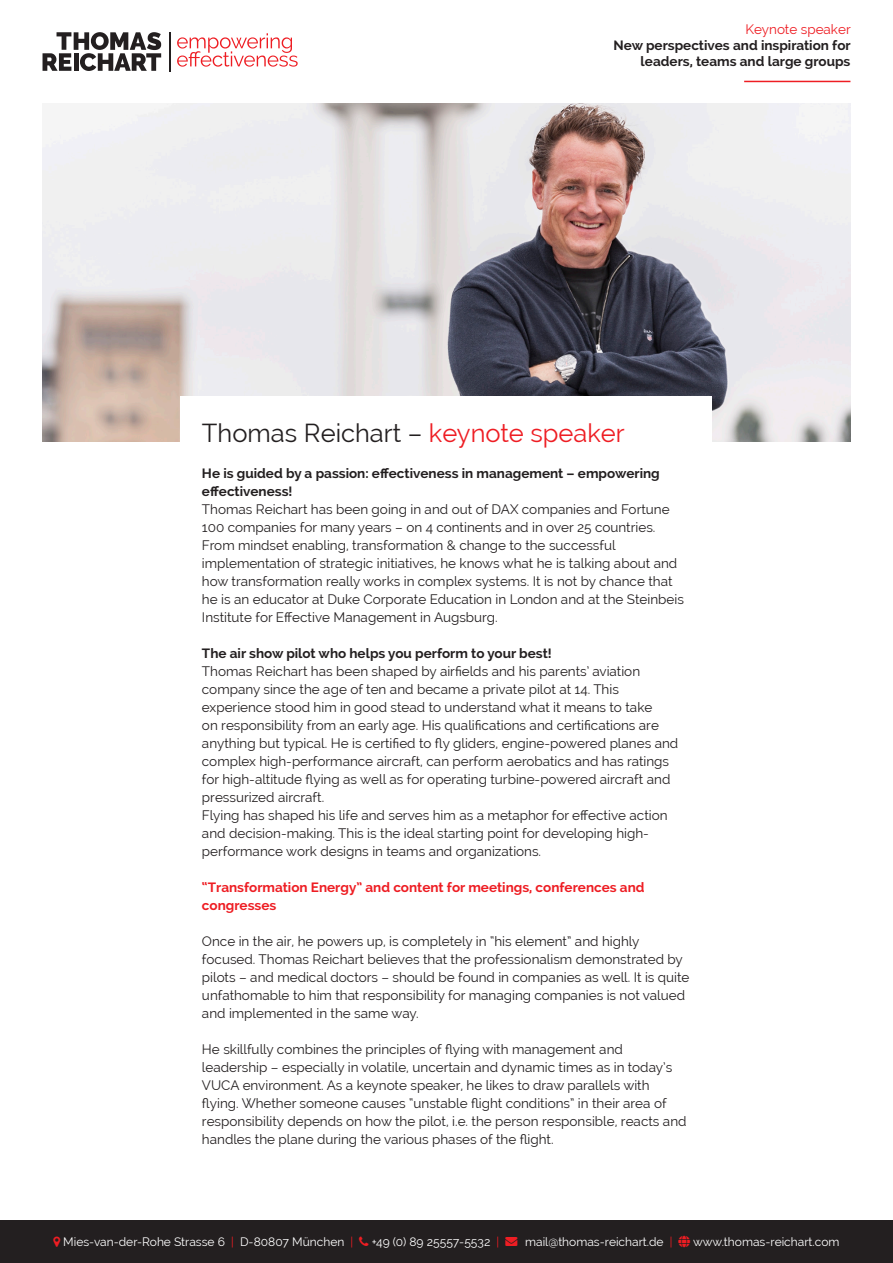
<style>
.page{position:relative;width:893px;height:1263px;background:#fff}
.page>*{position:absolute;margin:0;border:0;box-sizing:border-box;transform-origin:0 0}
.t1{font:25.5px "Raleway";color:#231f20}
.TRE_Fließtext{font:13.5px/18px "Raleway";color:#231f20}
.TRE_Fließtext-2{font:700 13.5px/18px "Raleway";color:#231f20}
.TRE_Fließtext-3{font:700 13.5px/18px "Raleway";color:#ee1d23}
.t2{font:13.5px "Raleway";color:#ee1d23}
.t3{font:12px "Raleway";color:#fff}
.s1{color:#ee1d23}
</style>
<div class="page">
<img style="left:43px;top:103px;width:807px;height:339px">
<div style="left:0;top:1220px;width:893px;height:43px;background:#231f20"></div>
<svg style="left:43px;top:32px;width:118px;height:39px"></svg>
<hr style="left:169px;top:32px;width:2px;height:39px;background:#231f20">
<svg style="left:177px;top:33px;width:121px;height:34px"></svg>
<hr style="left:744px;top:81px;width:106px;height:1px;background:#ee1d23">
<div style="left:181px;top:396px;width:531px;height:769px;background:#fff"></div>
<p class="t2" style="left:745px;top:21px;width:107px">Keynote speaker</p>
<p class="TRE_Fließtext-2" style="left:614px;top:36px;width:239px">New perspectives and inspiration for</p>
<p class="TRE_Fließtext-2" style="left:641px;top:52px;width:211px">leaders, teams and large groups</p>
<p class="t1" style="left:202px;top:418px;width:424px">Thomas Reichart – <span class="s1">keynote speaker</span></p>
<p class="TRE_Fließtext-2" style="left:202px;top:464px;width:459px">He is guided by a passion: effectiveness in management – empowering effectiveness!</p>
<p class="TRE_Fließtext" style="left:202px;top:500px;width:483px">Thomas Reichart has been going in and out of DAX companies and Fortune 100 companies for many years – on 4 continents and in over 25 countries.<br>From mindset enabling, transformation &amp; change to the successful implementation of strategic initiatives, he knows what he is talking about and how transformation really works in complex systems. It is not by chance that he is an educator at Duke Corporate Education in London and at the Steinbeis Institute for Effective Management in Augsburg.</p>
<p class="TRE_Fließtext-2" style="left:202px;top:644px;width:351px">The air show pilot who helps you perform to your best!</p>
<p class="TRE_Fließtext" style="left:202px;top:662px;width:478px">Thomas Reichart has been shaped by airfields and his parents’ aviation company since the age of ten and became a private pilot at 14. This experience stood him in good stead to understand what it means to take<br>on responsibility from an early age. His qualifications and certifications are anything but typical. He is certified to fly gliders, engine-powered planes and complex high-performance aircraft, can perform aerobatics and has ratings for high-altitude flying as well as for operating turbine-powered aircraft and pressurized aircraft.</p>
<p class="TRE_Fließtext" style="left:202px;top:806px;width:467px">Flying has shaped his life and serves him as a metaphor for effective action and decision-making. This is the ideal starting point for developing high&shy;performance work designs in teams and organizations.</p>
<p class="TRE_Fließtext-3" style="left:202px;top:878px;width:444px">“Transformation Energy” and content for meetings, conferences and congresses</p>
<p class="TRE_Fließtext" style="left:202px;top:932px;width:489px">Once in the air, he powers up, is completely in “his element” and highly focused. Thomas Reichart believes that the professionalism demonstrated by pilots – and medical doctors – should be found in companies as well. It is quite unfathomable to him that responsibility for managing companies is not valued and implemented in the same way.</p>
<p class="TRE_Fließtext" style="left:202px;top:1040px;width:486px">He skillfully combines the principles of flying with management and leadership – especially in volatile, uncertain and dynamic times as in today’s VUCA environment. As a keynote speaker, he likes to draw parallels with flying. Whether someone causes “unstable flight conditions” in their area of responsibility depends on how the pilot, i.e. the person responsible, reacts and handles the plane during the various phases of the flight.</p>
<p class="t3" style="left:63px;top:1235px;width:291px">Mies-van-der-Rohe Strasse 6 <span class="s1">|</span> D-80807 München <span class="s1">|</span></p>
<p class="t3" style="left:372px;top:1235px;width:302px">+49 (0) 89 25557-5532 <span class="s1">|</span> <span class="s1">→</span> mail@thomas-reichart.de <span class="s1">|</span></p>
<p class="t3" style="left:693px;top:1235px;width:148px">www.thomas-reichart.com</p>
</div>
